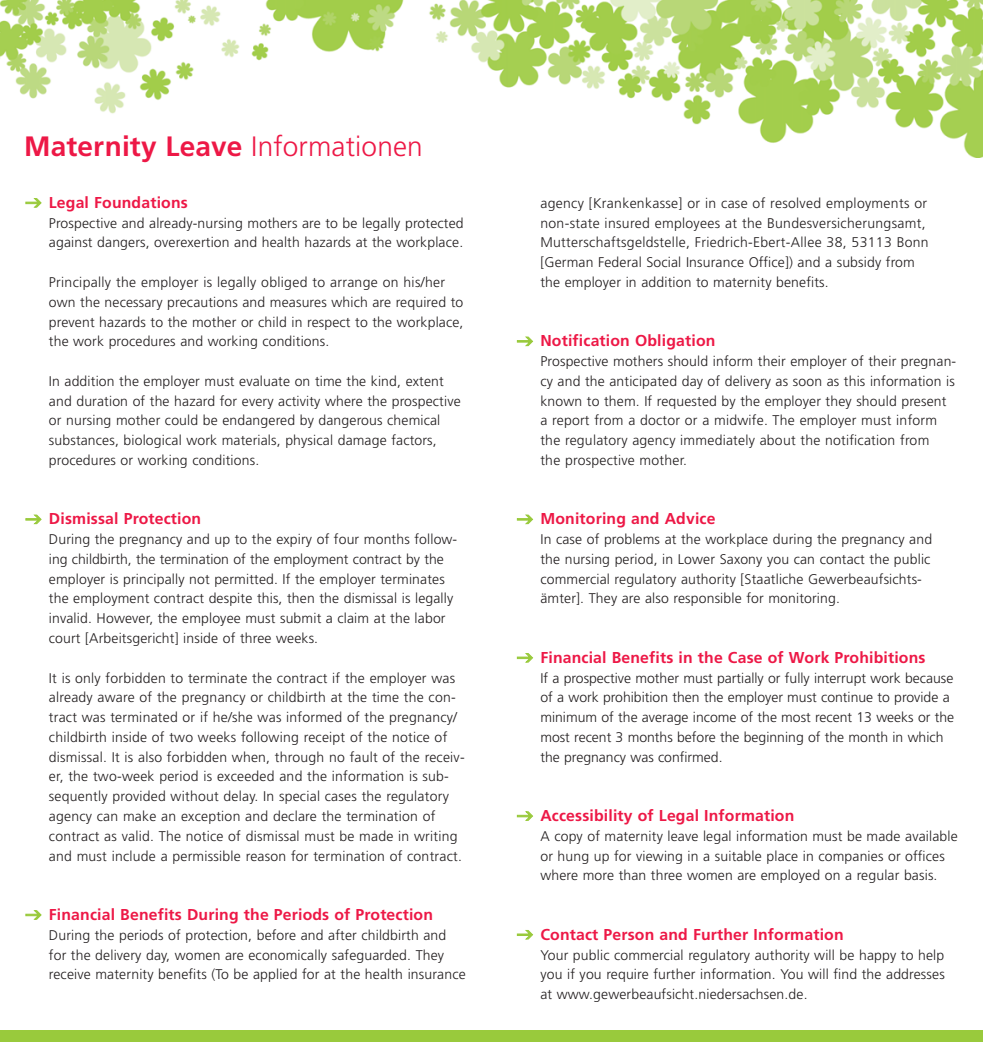
<style>
.page{position:relative;width:983px;height:1042px;background:#fff}
.page>*{position:absolute;margin:0;border:0;box-sizing:border-box;transform-origin:0 0}
.t1{font:700 28px "Frutiger";letter-spacing:.005em;color:#ed1846}
.t2{font:700 15.75px "Frutiger";letter-spacing:.01em;color:#ed1846}
.t3{font:300 14px/19.8px "Frutiger";letter-spacing:.01em;color:#231f20}
.s1{font-weight:300}
</style>
<div class="page">
<img style="left:0;top:0;width:982px;height:157px">
<div style="left:0;top:1030px;width:982px;height:12px;background:#99ca3c"></div>
<h1 class="t1" style="left:24px;top:135px;width:400px">Maternity Leave <span class="s1">Informationen</span></h1>
<p class="t2" style="left:49px;top:196px;width:140px">Legal Foundations</p>
<p class="t3" style="left:49px;top:214px;width:416px">Prospective and already-nursing mothers are to be legally protected against dangers, overexertion and health hazards at the workplace.</p>
<p class="t3" style="left:49px;top:273px;width:416px">Principally the employer is legally obliged to arrange on his/her own the necessary precautions and measures which are required to prevent hazards to the mother or child in respect to the workplace, the work procedures and working conditions.</p>
<p class="t3" style="left:49px;top:372px;width:413px">In addition the employer must evaluate on time the kind, extent and duration of the hazard for every activity where the prospective or nursing mother could be endangered by dangerous chemical substances, biological work materials, physical damage factors, procedures or working conditions.</p>
<p class="t2" style="left:49px;top:512px;width:154px">Dismissal Protection</p>
<p class="t3" style="left:49px;top:530px;width:409px">During the pregnancy and up to the expiry of four months follow - ing childbirth, the termination of the employment contract by the employer is principally not permitted. If the employer terminates the employment contract despite this, then the dismissal is legally invalid. However, the employee must submit a claim at the labor court [Arbeitsgericht] inside of three weeks.</p>
<p class="t3" style="left:49px;top:669px;width:417px">It is only forbidden to terminate the contract if the employer was already aware of the pregnancy or childbirth at the time the con&shy;tract was terminated or if he/she was informed of the pregnancy/ childbirth inside of two weeks following receipt of the notice of dismissal. It is also forbidden when, through no fault of the receiv - er, the two-week period is exceeded and the information is sub - sequently provided without delay. In special cases the regulatory agency can make an exception and declare the termination of contract as valid. The notice of dismissal must be made in writing and must include a permissible reason for termination of contract.</p>
<p class="t2" style="left:49px;top:908px;width:385px">Financial Benefits During the Periods of Protection</p>
<p class="t3" style="left:49px;top:926px;width:418px">During the periods of protection, before and after childbirth and for the delivery day, women are economically safeguarded. They receive maternity benefits (To be applied for at the health insurance</p>
<p class="t3" style="left:540px;top:194px;width:390px">agency [Krankenkasse] or in case of resolved employments or non-state insured employees at the Bundesversicherungsamt, Mutterschaftsgeldstelle, Friedrich-Ebert-Allee 38, 53113 Bonn [German Federal Social Insurance Office]) and a subsidy from the employer in addition to maternity benefits.</p>
<p class="t2" style="left:540px;top:334px;width:176px">Notification Obligation</p>
<p class="t3" style="left:540px;top:352px;width:417px">Prospective mothers should inform their employer of their pregnan&shy;cy and the anticipated day of delivery as soon as this information is known to them. If requested by the employer they should present a report from a doctor or a midwife. The employer must inform the regulatory agency immediately about the notification from<br>the prospective mother.</p>
<p class="t2" style="left:540px;top:512px;width:176px">Monitoring and Advice</p>
<p class="t3" style="left:540px;top:530px;width:393px">In case of problems at the workplace during the pregnancy and the nursing period, in Lower Saxony you can contact the public commercial regulatory authority [Staatliche Gewerbeaufsichts - ämter]. They are also responsible for monitoring.</p>
<p class="t2" style="left:540px;top:651px;width:386px">Financial Benefits in the Case of Work Prohibitions</p>
<p class="t3" style="left:540px;top:669px;width:415px">If a prospective mother must partially or fully interrupt work because of a work prohibition then the employer must continue to provide a minimum of the average income of the most recent 13 weeks or the most recent 3 months before the beginning of the month in which the pregnancy was confirmed.</p>
<p class="t2" style="left:540px;top:809px;width:255px">Accessibility of Legal Information</p>
<p class="t3" style="left:540px;top:827px;width:419px">A copy of maternity leave legal information must be made available or hung up for viewing in a suitable place in companies or offices where more than three women are employed on a regular basis.</p>
<p class="t2" style="left:540px;top:928px;width:305px">Contact Person and Further Information</p>
<p class="t3" style="left:540px;top:946px;width:406px;text-align:justify">Your public commercial regulatory authority will be happy to help you if you require further information. You will find the addresses at www.gewerbeaufsicht.niedersachsen.de.</p>
</div>
